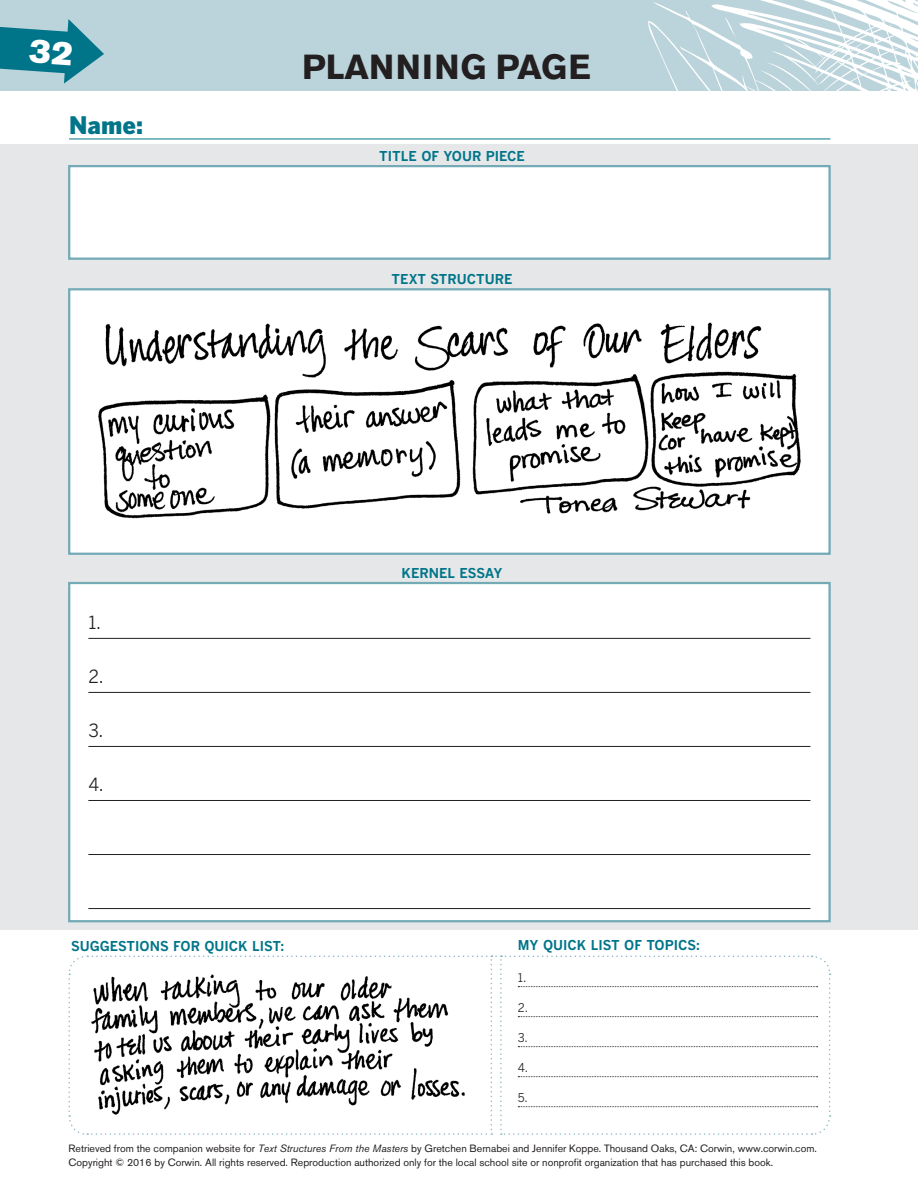
<style>
.page{position:relative;width:918px;height:1189px;background:#fff}
.page>*{position:absolute;margin:0;border:0;box-sizing:border-box;transform-origin:0 0}
.A_headline{font:700 34.5px "Akzidenz Grotesk BE";letter-spacing:.01em;color:#231f20}
.NAME{font:900 24px "Benton Gothic";color:#007589}
.kernel_numbers{font:18px "Benton Gothic";color:#231f20}
.quicklist_subhead{font:700 13.5px "Benton Gothic";color:#007589}
.SUBHEAD{font:700 13.5px "Benton Gothic";color:#007589}
.MYQ_NL{font:12px "Benton Gothic";color:#231f20}
.t1{font:10.5px/13.5px "Akzidenz Grotesk BE";color:#231f20}
.s1{font-style:italic}
</style>
<div class="page">
<div style="left:0;top:0;width:917px;height:91px;background:#bbd4db"></div>
<div style="left:0;top:144px;width:917px;height:785px;background:#e6e7e9"></div>
<div style="left:68px;top:165px;width:762px;height:95px;background:#fff;border:2px solid #73aab6"></div>
<div style="left:69px;top:583px;width:760px;height:338px;background:#fff"></div>
<hr style="left:88px;top:638px;width:722px;height:1px;background:#231f20">
<hr style="left:88px;top:692px;width:722px;height:1px;background:#231f20">
<hr style="left:88px;top:746px;width:722px;height:1px;background:#231f20">
<hr style="left:88px;top:800px;width:722px;height:1px;background:#231f20">
<hr style="left:88px;top:854px;width:722px;height:1px;background:#231f20">
<hr style="left:88px;top:908px;width:722px;height:1px;background:#231f20">
<div style="left:68px;top:582px;width:762px;height:340px;border:2px solid #73aab6"></div>
<hr style="left:69px;top:138px;width:760px;height:1px;background:#007589">
<svg style="left:648px;top:0;width:269px;height:91px"></svg>
<svg style="left:68px;top:955px;width:762px;height:180px"></svg>
<div style="left:69px;top:289px;width:760px;height:264px;background:#fff"></div>
<img style="left:98px;top:322px;width:703px;height:197px">
<div style="left:68px;top:288px;width:762px;height:267px;border:2px solid #73aab6"></div>
<svg style="left:0;top:19px;width:104px;height:65px"></svg>
<p class="NAME" style="left:69px;top:110px;width:75px">Name:</p>
<p class="kernel_numbers" style="left:88px;top:611px;width:14px">1.</p>
<p class="kernel_numbers" style="left:88px;top:665px;width:17px">2.</p>
<p class="kernel_numbers" style="left:88px;top:719px;width:17px">3.</p>
<p class="kernel_numbers" style="left:88px;top:773px;width:17px">4.</p>
<p class="A_headline" style="left:302px;top:47px;width:290px">PLANNING PAGE</p>
<p class="SUBHEAD" style="left:379px;top:148px;width:147px">TITLE OF YOUR PIECE</p>
<p class="SUBHEAD" style="left:391px;top:270px;width:122px">TEXT STRUCTURE</p>
<p class="SUBHEAD" style="left:401px;top:565px;width:102px">KERNEL ESSAY</p>
<p class="quicklist_subhead" style="left:71px;top:937px;width:215px">SUGGESTIONS FOR QUICK LIST:</p>
<p class="quicklist_subhead" style="left:517px;top:936px;width:183px">MY QUICK LIST OF TOPICS:</p>
<p class="MYQ_NL" style="left:517px;top:970px;width:10px">1.</p>
<p class="MYQ_NL" style="left:517px;top:1000px;width:12px">2.</p>
<p class="MYQ_NL" style="left:517px;top:1030px;width:12px">3.</p>
<p class="MYQ_NL" style="left:517px;top:1060px;width:12px">4.</p>
<p class="MYQ_NL" style="left:517px;top:1090px;width:11px">5.</p>
<p class="t1" style="left:69px;top:1141px;width:749px">Retrieved from the companion website for <span class="s1">Text Structures From the Masters</span> by Gretchen Bernabei and Jennifer Koppe. Thousand Oaks, CA: Corwin, www.corwin.com.<br>Copyright © 2016 by Corwin. All rights reserved. Reproduction authorized only for the local school site or nonprofit organization that has purchased this book.</p>
</div>
